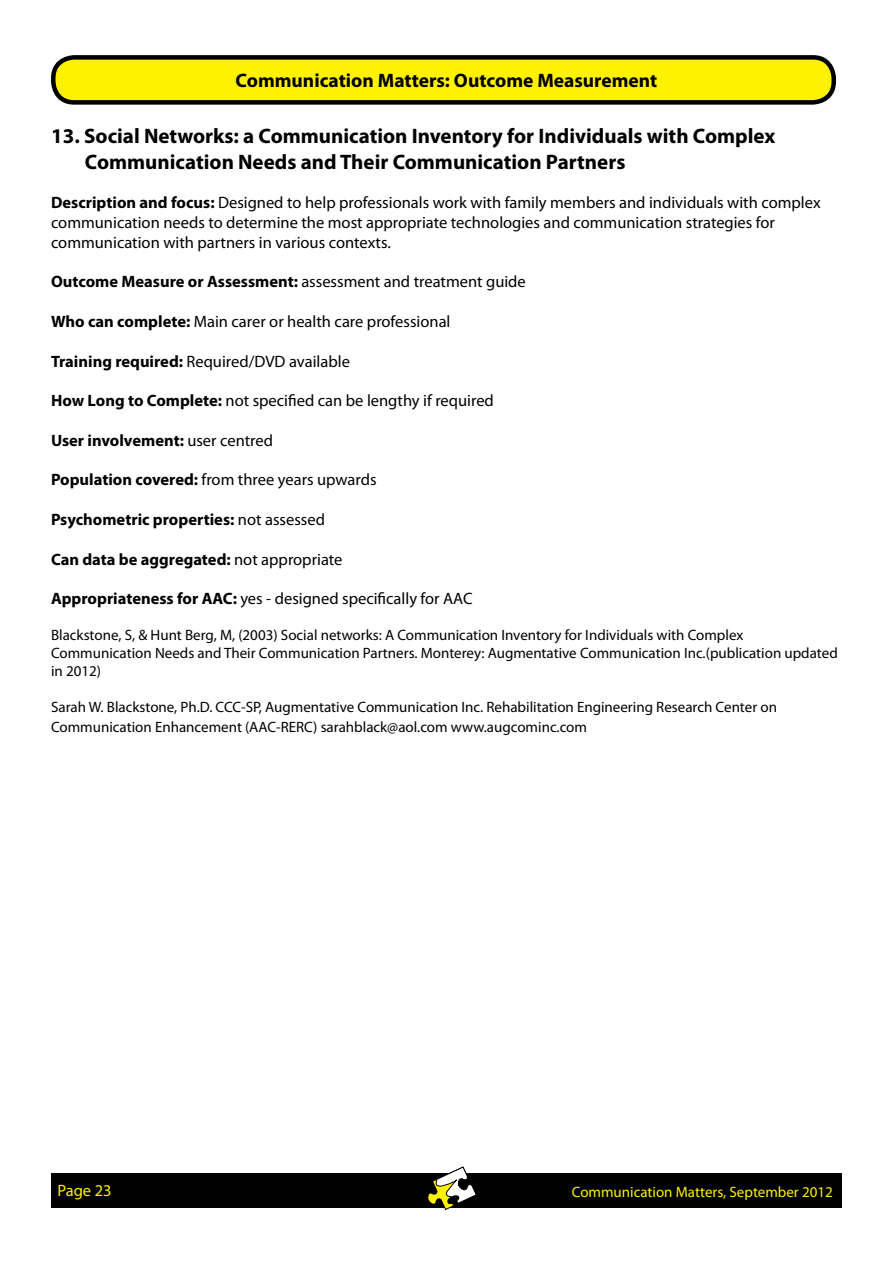
<style>
.page{position:relative;width:893px;height:1263px;background:#fff}
.page>*{position:absolute;margin:0;border:0;box-sizing:border-box;transform-origin:0 0}
.t1{font:700 21px/25.2px "Myriad Pro";color:#000}
.t2{font:700 19.5px "Myriad Pro";color:#000}
.t3{font:16.5px/19.8px "Myriad Pro";color:#000}
.t4{font:700 16.5px "Myriad Pro";color:#000}
.t5{font:16.5px "Myriad Pro";color:#fff200}
.t6{font:15px/18px "Myriad Pro";color:#000}
.t7{font:15px "Myriad Pro";color:#fff200}
.s1{font-weight:700}
.s2{font-weight:400}
</style>
<div class="page">
<div style="left:51px;top:1173px;width:791px;height:34px;background:#000"></div>
<svg style="left:426px;top:1166px;width:51px;height:43px"></svg>
<div style="left:53px;top:57px;width:781px;height:45px;background:#fff200;border-radius:21px"></div>
<div style="left:51px;top:55px;width:785px;height:50px;border:4px solid #000;border-radius:21px"></div>
<p class="t2" style="left:236px;top:67px;width:423px">Communication Matters: Outcome Measurement</p>
<p class="t1" style="left:85px;top:123px;width:692px;text-indent:-34px">13. Social Networks: a Communication Inventory for Individuals with Complex<br>Communication Needs and Their Communication Partners</p>
<p class="t3" style="left:51px;top:192px;width:771px"><span class="s1">Description and focus:</span> Designed to help professionals work with family members and individuals with complex communication needs to determine the most appropriate technologies and communication strategies for communication with partners in various contexts.</p>
<p class="t4" style="left:51px;top:271px;width:476px">Outcome Measure or Assessment: <span class="s2">assessment and treatment guide</span></p>
<p class="t3" style="left:51px;top:311px;width:401px"><span class="s1">Who can complete:</span> Main carer or health care professional</p>
<p class="t3" style="left:51px;top:351px;width:300px"><span class="s1">Training required:</span> Required/DVD available</p>
<p class="t3" style="left:51px;top:390px;width:444px"><span class="s1">How Long to Complete:</span> not specified can be lengthy if required</p>
<p class="t4" style="left:51px;top:429px;width:224px">User involvement: <span class="s2">user centred</span></p>
<p class="t3" style="left:51px;top:470px;width:327px"><span class="s1">Population covered:</span> from three years upwards</p>
<p class="t4" style="left:51px;top:509px;width:276px">Psychometric properties: <span class="s2">not assessed</span></p>
<p class="t4" style="left:51px;top:548px;width:293px">Can data be aggregated: <span class="s2">not appropriate</span></p>
<p class="t3" style="left:51px;top:588px;width:423px"><span class="s1">Appropriateness for AAC:</span> yes - designed specifically for AAC</p>
<p class="t6" style="left:51px;top:626px;width:788px">Blackstone, S, &amp; Hunt Berg, M, (2003) Social networks: A Communication Inventory for Individuals with Complex<br>Communication Needs and Their Communication Partners. Monterey: Augmentative Communication Inc.(publication updated in 2012)</p>
<p class="t6" style="left:51px;top:697px;width:727px;line-height:19.8px">Sarah W. Blackstone, Ph.D. CCC-SP, Augmentative Communication Inc. Rehabilitation Engineering Research Center on<br>Communication Enhancement (AAC-RERC) sarahblack@aol.com www.augcominc.com</p>
<p class="t5" style="left:57px;top:1180px;width:56px">Page 23</p>
<p class="t7" style="left:572px;top:1182px;width:262px">Communication Matters, September 2012</p>
</div>
